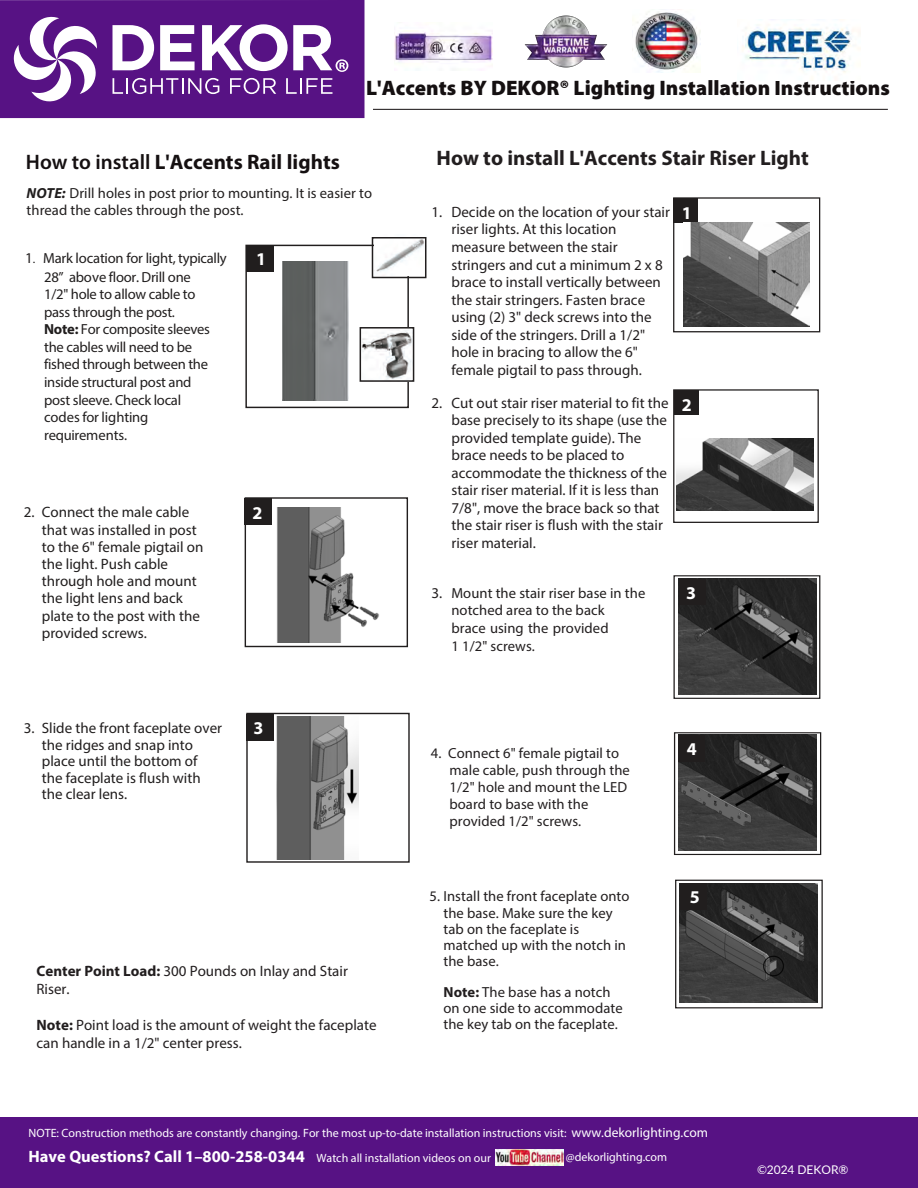
<style>
.page{position:relative;width:918px;height:1188px;background:#fff}
.page>*{position:absolute;margin:0;border:0;box-sizing:border-box;transform-origin:0 0}
.t1{font:900 21px "Myriad Pro";color:#151011}
.t2{font:700 21px "Myriad Pro";color:#221e1f}
.t3{font:700 21px "Myriad Pro";letter-spacing:.005em;color:#151011}
.t4{font:700 18px "Myriad Pro";color:#fff}
.t5{font:700 16.5px "Myriad Pro";color:#fff}
.t6{font:15px/17.5px "Myriad Pro";color:#221e1f}
.t7{font:15px/17.2px "Myriad Pro";color:#211e1e}
.t8{font:14.7px/16px "Myriad Pro";letter-spacing:.005em;color:#221e1f}
.t9{font:14.7px/17.5px "Myriad Pro";letter-spacing:-.02em;color:#211e1e}
.t10{font:14.7px/17px "Myriad Pro";letter-spacing:.005em;color:#211e1e}
.t11{font:12px "Myriad Pro";color:#fff}
.t12{font:12px "Lato";color:#fff}
.s1{font-weight:600}
.s2{font-weight:700;font-style:italic}
.s3{font-size:15px}
.s4{font-size:12px}
.s5{font-weight:700}
.s6{color:#211e1e}
.s7{font-size:13.5px}
.s8{font-style:inherit}
</style>
<div class="page">
<div style="left:0;top:1118px;width:918px;height:70px;background:#571284"></div>
<div style="left:0;top:0;width:364px;height:118px;background:#571284"></div>
<svg style="left:14px;top:16px;width:83px;height:86px"></svg>
<svg style="left:113px;top:25px;width:41px;height:45px"></svg>
<svg style="left:160px;top:25px;width:35px;height:45px"></svg>
<svg style="left:113px;top:78px;width:106px;height:16px"></svg>
<svg style="left:230px;top:78px;width:46px;height:16px"></svg>
<svg style="left:286px;top:78px;width:46px;height:16px"></svg>
<svg style="left:202px;top:24px;width:146px;height:48px"></svg>
<hr style="left:373px;top:109px;width:515px;height:1px;background:#151011">
<div style="left:245px;top:245px;width:164px;height:163px;border:1px solid #211e1e"></div>
<img style="left:375px;top:240px;width:48px;height:35px">
<div style="left:372px;top:237px;width:54px;height:41px;border:2px solid #211e1e"></div>
<div style="left:246px;top:245px;width:28px;height:27px;background:#211e1e"></div>
<div style="left:245px;top:497px;width:163px;height:150px;border:1px solid #211e1e"></div>
<div style="left:244px;top:498px;width:28px;height:27px;background:#211e1e"></div>
<img style="left:363px;top:330px;width:48px;height:49px">
<div style="left:360px;top:327px;width:54px;height:55px;border:2px solid #211e1e"></div>
<div style="left:673px;top:197px;width:147px;height:135px;border:1px solid #211e1e"></div>
<div style="left:246px;top:714px;width:28px;height:27px;background:#211e1e"></div>
<img style="left:282px;top:262px;width:67px;height:139px">
<img style="left:277px;top:508px;width:102px;height:135px">
<img style="left:277px;top:717px;width:81px;height:142px">
<div style="left:673px;top:199px;width:25px;height:24px;background:#211e1e"></div>
<div style="left:673px;top:389px;width:146px;height:134px;border:1px solid #211e1e"></div>
<div style="left:675px;top:391px;width:24px;height:24px;background:#211e1e"></div>
<img style="left:678px;top:578px;width:139px;height:116px">
<img style="left:683px;top:223px;width:126px;height:103px">
<img style="left:677px;top:439px;width:137px;height:72px">
<div style="left:679px;top:579px;width:27px;height:26px;background:#211e1e"></div>
<img style="left:678px;top:735px;width:138px;height:115px">
<div style="left:679px;top:736px;width:26px;height:26px;background:#211e1e"></div>
<img style="left:679px;top:884px;width:138px;height:119px">
<div style="left:680px;top:884px;width:27px;height:26px;background:#211e1e"></div>
<div style="left:675px;top:880px;width:148px;height:128px;border:1px solid #211e1e"></div>
<div style="left:674px;top:732px;width:147px;height:123px;border:1px solid #211e1e"></div>
<div style="left:674px;top:575px;width:146px;height:124px;border:1px solid #211e1e"></div>
<img style="left:495px;top:1150px;width:68px;height:15px">
<img style="left:395px;top:30px;width:97px;height:33px">
<img style="left:635px;top:11px;width:65px;height:62px">
<img style="left:742px;top:27px;width:119px;height:46px">
<img style="left:524px;top:15px;width:84px;height:53px">
<h1 class="t1" style="left:366px;top:74px;width:525px">L'Accents BY DEKOR® Lighting Installation Instructions</h1>
<h1 class="t3" style="left:26px;top:148px;width:316px"><span class="s1">How to install</span> L'Accents Rail lights</h1>
<p class="t10" style="left:27px;top:184px;width:347px"><span class="s2">NOTE:</span> Drill holes in post prior to mounting. It is easier to thread the cables through the post.</p>
<p class="t9" style="left:25px;top:249px;width:203px"><span class="s3">1</span><span class="s4">.</span> Mark location for light, typically</p>
<p class="t4" style="left:256px;top:247px;width:11px">1</p>
<p class="t9" style="left:44px;top:268px;width:167px">28” above floor. Drill one<br>1/2" hole to allow cable to pass through the post.<br><span class="s5">Note:</span> For composite sleeves the cables will need to be fished through between the inside structural post and post sleeve. Check local codes for lighting requirements.</p>
<p class="t7" style="left:24px;top:504px;width:167px">2. Connect the male cable</p>
<p class="t4" style="left:252px;top:501px;width:11px">2</p>
<p class="t7" style="left:42px;top:521px;width:163px">that was installed in post to the 6" female pigtail on the light. Push cable through hole and mount the light lens and back plate to the post with the provided screws.</p>
<p class="t7" style="left:42px;top:719px;width:182px;line-height:16.6px;text-indent:-18px">3. Slide the front faceplate over the ridges and snap into place until the bottom of the faceplate is flush with the clear lens.</p>
<p class="t4" style="left:254px;top:716px;width:11px">3</p>
<p class="t6" style="left:37px;top:962px;width:313px"><span class="s5">Center Point Load:</span> 300 Pounds on Inlay and Stair<br>Riser.</p>
<p class="t6" style="left:37px;top:1016px;width:342px"><span class="s5">Note:</span> Point load is the amount of weight the faceplate can handle in a 1/2" center press.</p>
<h1 class="t2" style="left:437px;top:145px;width:374px">How to install L'Accents Stair Riser Light</h1>
<p class="t6" style="left:451px;top:203px;width:220px;text-indent:-20px">1. Decide on the location of your stair riser lights. At this location measure between the stair stringers and cut a minimum 2 x 8 brace to install vertically between the stair stringers. Fasten brace using (2) 3" deck screws into the side of the stringers. Drill a 1/2" hole in bracing to allow the 6" female pigtail to pass through.</p>
<p class="t6" style="left:451px;top:394px;width:219px;text-indent:-20px">2. Cut out stair riser material to fit the base precisely to its shape (use the provided template guide). The brace needs to be placed to accommodate the thickness of the stair riser material. If it is less than<br>7/8", move the brace back so that the stair riser is flush with the stair riser material.</p>
<p class="t8" style="left:451px;top:584px;width:195px;line-height:17.5px;text-indent:-20px"><span class="s3">3.</span> <span class="s6">Mount the stair riser base in the </span>notched area to the back<br>brace using the provided<br>1 1/2" screws.</p>
<p class="t4" style="left:686px;top:582px;width:11px">3</p>
<p class="t4" style="left:682px;top:201px;width:11px">1</p>
<p class="t4" style="left:682px;top:393px;width:11px">2</p>
<p class="t8" style="left:450px;top:745px;width:182px;line-height:17px;text-indent:-19px">4. Connect 6" female pigtail to male cable, push through the<br>1/2" hole and mount the LED board to base with the provided 1/2" screws.</p>
<p class="t8" style="left:444px;top:888px;width:188px;text-indent:-14px">5. Install the front faceplate onto the base. Make sure the key tab on the faceplate is matched up with the notch in the base.</p>
<p class="t8" style="left:444px;top:984px;width:181px"><span class="s5">Note:</span> The base has a notch on one side to accommodate the key tab on the faceplate.</p>
<p class="t4" style="left:687px;top:737px;width:11px">4</p>
<p class="t4" style="left:690px;top:885px;width:11px">5</p>
<p class="t11" style="left:29px;top:1125px;width:681px">NOTE: Construction methods are constantly changing. For the most up-to-date installation instructions visit: <span class="s7">www.dekorlighting.com</span></p>
<p class="t5" style="left:29px;top:1146px;width:278px">Have Questions? Call 1–800-258-0344</p>
<p class="t11" style="left:316px;top:1151px;width:176px">Watch all installation videos on our</p>
<p class="t11" style="left:566px;top:1149px;width:103px">@dekorlighting.com</p>
<p class="t12" style="left:757px;top:1161px;width:93px">©202<span class="s8">4</span> DEKOR®</p>
</div>
